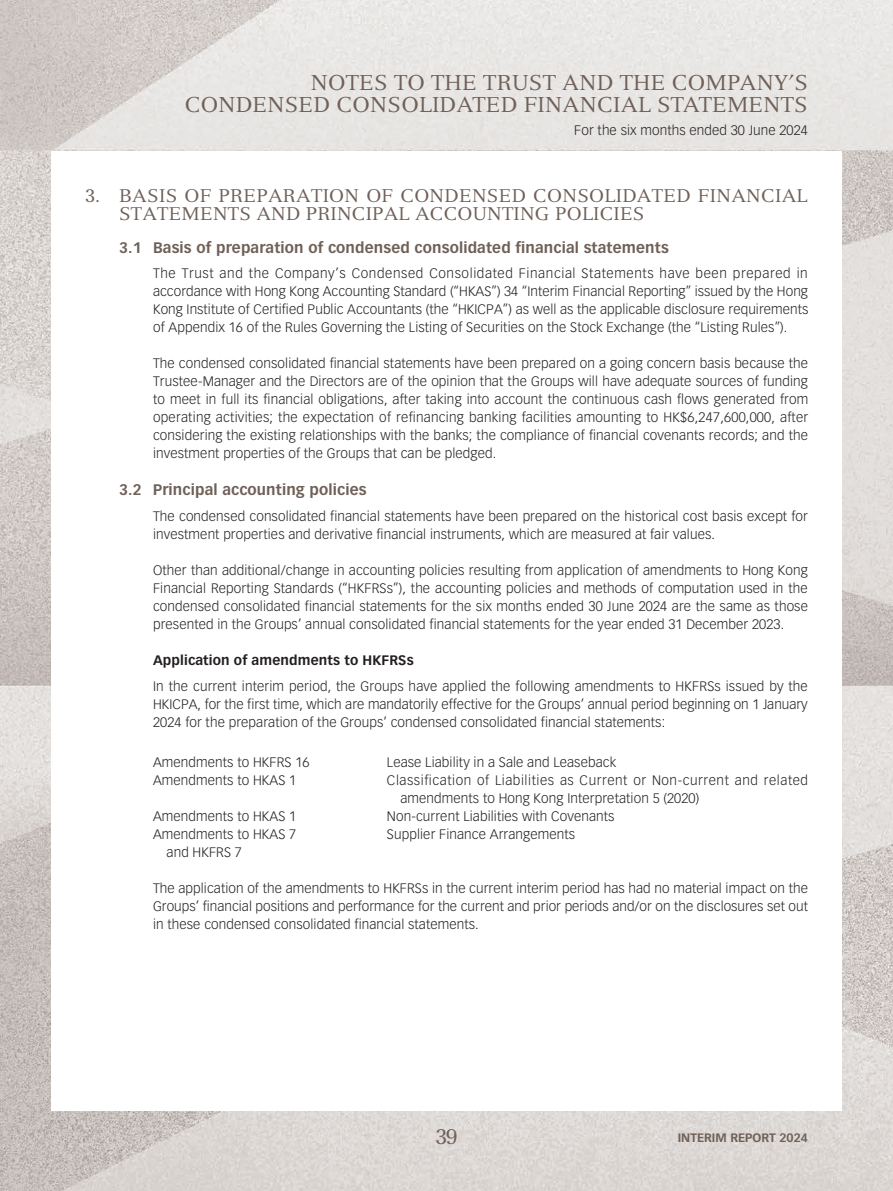
<style>
.page{position:relative;width:893px;height:1191px;background:#fff}
.page>*{position:absolute;margin:0;border:0;box-sizing:border-box;transform-origin:0 0}
.t1{font:21px/22.5px "Versailles LT Std";letter-spacing:.01em;color:#6f6058;text-align:right}
.t2{font:18px/18px "Versailles LT Std";letter-spacing:.015em;color:#6f6058}
.t3{font:700 15px "Vectora LT Std";letter-spacing:.01em;color:#6f6058}
.t4{font:300 13.5px/18px "Vectora LT Std";letter-spacing:.01em;color:#231f20;text-align:justify}
.t5{font:300 13.5px/18px "Vectora LT Std";letter-spacing:.04em;color:#231f20}
.t6{font:700 13.5px "Vectora LT Std";letter-spacing:.01em;color:#231f20}
.t7{font:700 12px "Vectora LT Std";color:#6f6058}
</style>
<div class="page">
<img style="left:0;top:0;width:893px;height:1191px">
<div style="left:51px;top:151px;width:791px;height:959px;background:#fff"></div>
<h1 class="t1" style="left:185px;top:71px;width:625px">NOTES TO THE TRUST AND THE COMPANY’S<br>CONDENSED CONSOLIDATED FINANCIAL STATEMENTS</h1>
<p class="t4" style="left:574px;top:121px;width:235px">For the six months ended 30 June 2024</p>
<h2 class="t2" style="left:119px;top:187px;width:690px;text-indent:-34px">3. BASIS OF PREPARATION OF CONDENSED CONSOLIDATED FINANCIAL<br>STATEMENTS AND PRINCIPAL ACCOUNTING POLICIES</h2>
<p class="t3" style="left:119px;top:238px;width:551px">3.1 Basis of preparation of condensed consolidated financial statements</p>
<p class="t4" style="left:153px;top:264px;width:657px">The Trust and the Company’s Condensed Consolidated Financial Statements have been prepared in accordance with Hong Kong Accounting Standard (“HKAS”) 34 “Interim Financial Reporting” issued by the Hong Kong Institute of Certified Public Accountants (the “HKICPA”) as well as the applicable disclosure requirements of Appendix 16 of the Rules Governing the Listing of Securities on the Stock Exchange (the “Listing Rules”).</p>
<p class="t4" style="left:153px;top:354px;width:657px">The condensed consolidated financial statements have been prepared on a going concern basis because the Trustee-Manager and the Directors are of the opinion that the Groups will have adequate sources of funding to meet in full its financial obligations, after taking into account the continuous cash flows generated from operating activities; the expectation of refinancing banking facilities amounting to HK$6,247,600,000, after considering the existing relationships with the banks; the compliance of financial covenants records; and the investment properties of the Groups that can be pledged.</p>
<p class="t3" style="left:119px;top:481px;width:249px">3.2 Principal accounting policies</p>
<p class="t4" style="left:153px;top:507px;width:656px">The condensed consolidated financial statements have been prepared on the historical cost basis except for investment properties and derivative financial instruments, which are measured at fair values.</p>
<p class="t4" style="left:153px;top:561px;width:656px">Other than additional/change in accounting policies resulting from application of amendments to Hong Kong Financial Reporting Standards (“HKFRSs”), the accounting policies and methods of computation used in the condensed consolidated financial statements for the six months ended 30 June 2024 are the same as those presented in the Groups’ annual consolidated financial statements for the year ended 31 December 2023.</p>
<p class="t6" style="left:153px;top:651px;width:262px">Application of amendments to HKFRSs</p>
<p class="t4" style="left:153px;top:677px;width:656px">In the current interim period, the Groups have applied the following amendments to HKFRSs issued by the HKICPA, for the first time, which are mandatorily effective for the Groups’ annual period beginning on 1 January 2024 for the preparation of the Groups’ condensed consolidated financial statements:</p>
<p class="t4" style="left:153px;top:753px;width:158px">Amendments to HKFRS 16</p>
<p class="t4" style="left:387px;top:753px;width:231px">Lease Liability in a Sale and Leaseback</p>
<p class="t4" style="left:153px;top:771px;width:145px">Amendments to HKAS 1</p>
<p class="t5" style="left:400px;top:771px;width:409px;text-indent:-14px">Classification of Liabilities as Current or Non-current and related amendments to Hong Kong Interpretation 5 (2020)</p>
<p class="t4" style="left:153px;top:807px;width:145px">Amendments to HKAS 1</p>
<p class="t4" style="left:387px;top:807px;width:229px">Non-current Liabilities with Covenants</p>
<p class="t4" style="left:167px;top:825px;width:131px;text-indent:-14px">Amendments to HKAS 7 and HKFRS 7</p>
<p class="t4" style="left:387px;top:825px;width:190px">Supplier Finance Arrangements</p>
<p class="t4" style="left:153px;top:879px;width:656px">The application of the amendments to HKFRSs in the current interim period has had no material impact on the Groups’ financial positions and performance for the current and prior periods and/or on the disclosures set out in these condensed consolidated financial statements.</p>
<h1 class="t1" style="left:435px;top:1125px;width:24px">39</h1>
<p class="t7" style="left:678px;top:1130px;width:132px">INTERIM REPORT 2024</p>
</div>
